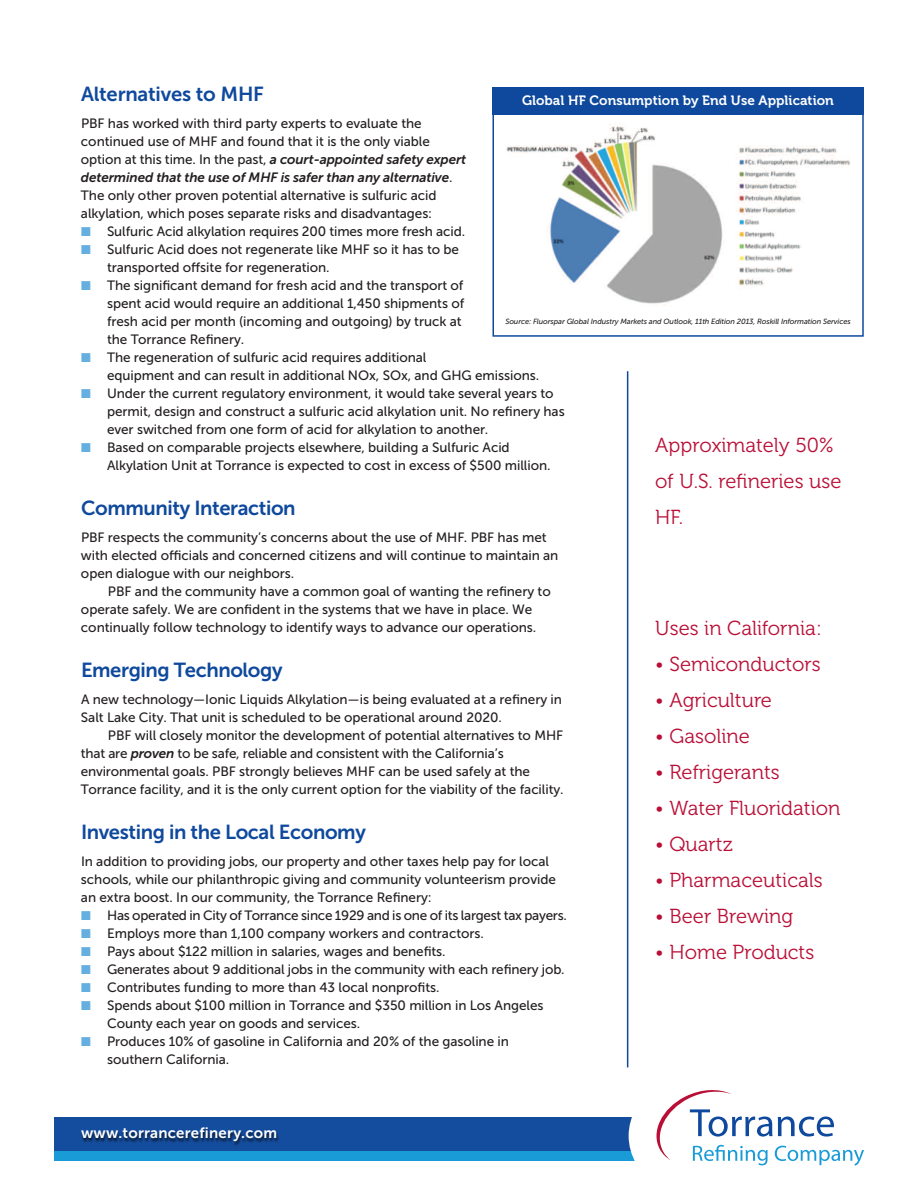
<style>
.page{position:relative;width:918px;height:1188px;background:#fff}
.page>*{position:absolute;margin:0;border:0;box-sizing:border-box;transform-origin:0 0}
.t1{font:20.25px/36px "Museo 300";color:#b90f36}
.t2{font:20.25px "Museo Sans 700";letter-spacing:-.02em;color:#0f499d}
.t3{font:15px "Museo Sans 700";letter-spacing:.015em;color:#fff}
.t4{font:13.5px/18px "Museo Sans 500";letter-spacing:-.005em;color:#231f20}
.t5{font:italic 13.5px/18px "Museo Sans 700";letter-spacing:-.01em;color:#231f20}
.t6{font:13.5px "Museo 700";letter-spacing:.005em;color:#fff}
.t7{font:italic 7.5px "Museo Sans 500";letter-spacing:-.01em;color:#231f20}
.s1{font-family:"Museo Sans 500";font-style:normal}
.s2{color:#64afe0}
.s3{font-family:"Museo Sans 700";font-style:italic}
.s4{font-family:"Museo 100"}
</style>
<div class="page">
<div style="left:54px;top:1122px;width:586px;height:39px;background:#199bd8"></div>
<div style="left:54px;top:1117px;width:575px;height:34px;background:#154d9e"></div>
<img style="left:75px;top:1122px;width:359px;height:29px">
<svg style="left:629px;top:1090px;width:235px;height:76px"></svg>
<img style="left:505px;top:123px;width:346px;height:183px">
<div style="left:493px;top:87px;width:371px;height:250px;border:2px solid #0f499d"></div>
<div style="left:493px;top:87px;width:371px;height:28px;background:#0f499d"></div>
<hr style="left:627px;top:371px;width:1px;height:696px;background:#0f499d">
<h1 class="t2" style="left:81px;top:83px;width:185px">Alternatives to MHF</h1>
<p class="t4" style="left:81px;top:115px;width:350px">PBF has worked with third party experts to evaluate the continued use of MHF and found that it is the only viable</p>
<p class="t5" style="left:81px;top:151px;width:387px"><span class="s1">option at this time. In the past,</span> a court-appointed safety expert determined that the use of MHF is safer than any alternative<span class="s1">.</span></p>
<p class="t4" style="left:81px;top:187px;width:357px">The only other proven potential alternative is sulfuric acid alkylation, which poses separate risks and disadvantages:</p>
<p class="t4" style="left:81px;top:223px;width:386px"><span class="s2">■</span> Sulfuric Acid alkylation requires 200 times more fresh acid.</p>
<p class="t4" style="left:107px;top:241px;width:353px;text-indent:-26px"><span class="s2">■</span> Sulfuric Acid does not regenerate like MHF so it has to be transported offsite for regeneration.</p>
<p class="t4" style="left:107px;top:277px;width:359px;text-indent:-26px"><span class="s2">■</span> The significant demand for fresh acid and the transport of spent acid would require an additional 1,450 shipments of fresh acid per month (incoming and outgoing) by truck at the Torrance Refinery.</p>
<p class="t4" style="left:107px;top:349px;width:434px;text-indent:-26px"><span class="s2">■</span> The regeneration of sulfuric acid requires additional<br>equipment and can result in additional NOx, SOx, and GHG emissions.</p>
<p class="t4" style="left:107px;top:385px;width:459px;text-indent:-26px"><span class="s2">■</span> Under the current regulatory environment, it would take several years to permit, design and construct a sulfuric acid alkylation unit. No refinery has ever switched from one form of acid for alkylation to another.</p>
<p class="t4" style="left:107px;top:439px;width:445px;text-indent:-26px"><span class="s2">■</span> Based on comparable projects elsewhere, building a Sulfuric Acid<br>Alkylation Unit at Torrance is expected to cost in excess of $500 million.</p>
<h1 class="t2" style="left:81px;top:497px;width:216px">Community Interaction</h1>
<p class="t4" style="left:81px;top:529px;width:479px">PBF respects the community’s concerns about the use of MHF. PBF has met with elected officials and concerned citizens and will continue to maintain an open dialogue with our neighbors.</p>
<p class="t4" style="left:81px;top:583px;width:471px;text-indent:27px">PBF and the community have a common goal of wanting the refinery to operate safely. We are confident in the systems that we have in place. We continually follow technology to identify ways to advance our operations.</p>
<h1 class="t2" style="left:81px;top:659px;width:203px">Emerging Technology</h1>
<p class="t4" style="left:81px;top:691px;width:483px">A new technology—Ionic Liquids Alkylation—is being evaluated at a refinery in<br>Salt Lake City. That unit is scheduled to be operational around 2020.</p>
<p class="t4" style="left:81px;top:727px;width:484px;text-indent:27px">PBF will closely monitor the development of potential alternatives to MHF that are <span class="s3">proven</span> to be safe, reliable and consistent with the California’s environmental goals. PBF strongly believes MHF can be used safely at the Torrance facility, and it is the only current option for the viability of the facility.</p>
<h1 class="t2" style="left:81px;top:821px;width:286px">Investing in the Local Economy</h1>
<p class="t4" style="left:81px;top:853px;width:476px">In addition to providing jobs, our property and other taxes help pay for local schools, while our philanthropic giving and community volunteerism provide an extra boost. In our community, the Torrance Refinery:</p>
<p class="t4" style="left:81px;top:907px;width:487px"><span class="s2">■</span> Has operated in City of Torrance since 1929 and is one of its largest tax payers.</p>
<p class="t4" style="left:81px;top:925px;width:404px"><span class="s2">■</span> Employs more than 1,100 company workers and contractors.</p>
<p class="t4" style="left:81px;top:943px;width:366px"><span class="s2">■</span> Pays about $122 million in salaries, wages and benefits.</p>
<p class="t4" style="left:81px;top:961px;width:485px"><span class="s2">■</span> Generates about 9 additional jobs in the community with each refinery job.</p>
<p class="t4" style="left:81px;top:979px;width:360px"><span class="s2">■</span> Contributes funding to more than 43 local nonprofits.</p>
<p class="t4" style="left:107px;top:997px;width:438px;text-indent:-26px"><span class="s2">■</span> Spends about $100 million in Torrance and $350 million in Los Angeles<br>County each year on goods and services.</p>
<p class="t4" style="left:107px;top:1033px;width:403px;text-indent:-26px"><span class="s2">■</span> Produces 10% of gasoline in California and 20% of the gasoline in southern California.</p>
<p class="t6" style="left:522px;top:96px;width:313px">Global HF Consumption by End Use Application</p>
<p class="t7" style="left:505px;top:317px;width:347px">Source: Fluorspar Global Industry Markets and Outlook, 11th Edition 2013, Roskill Information Services</p>
<h1 class="t1" style="left:655px;top:429px;width:188px">Approximately 50% of U.S. refineries use<br>HF.</h1>
<h1 class="t1" style="left:655px;top:612px;width:168px">Uses in California:</h1>
<h1 class="t1" style="left:655px;top:648px;width:167px"><span class="s4">•</span> Semiconductors</h1>
<h1 class="t1" style="left:655px;top:684px;width:118px"><span class="s4">•</span> Agriculture</h1>
<h1 class="t1" style="left:655px;top:720px;width:96px"><span class="s4">•</span> Gasoline</h1>
<h1 class="t1" style="left:655px;top:756px;width:126px"><span class="s4">•</span> Refrigerants</h1>
<h1 class="t1" style="left:655px;top:792px;width:187px"><span class="s4">•</span> Water Fluoridation</h1>
<h1 class="t1" style="left:655px;top:828px;width:79px"><span class="s4">•</span> Quartz</h1>
<h1 class="t1" style="left:655px;top:864px;width:169px"><span class="s4">•</span> Pharmaceuticals</h1>
<h1 class="t1" style="left:655px;top:900px;width:140px"><span class="s4">•</span> Beer Brewing</h1>
<h1 class="t1" style="left:655px;top:936px;width:161px"><span class="s4">•</span> Home Products</h1>
<p class="t3" style="left:81px;top:1124px;width:198px">www.torrancerefinery.com</p>
</div>
